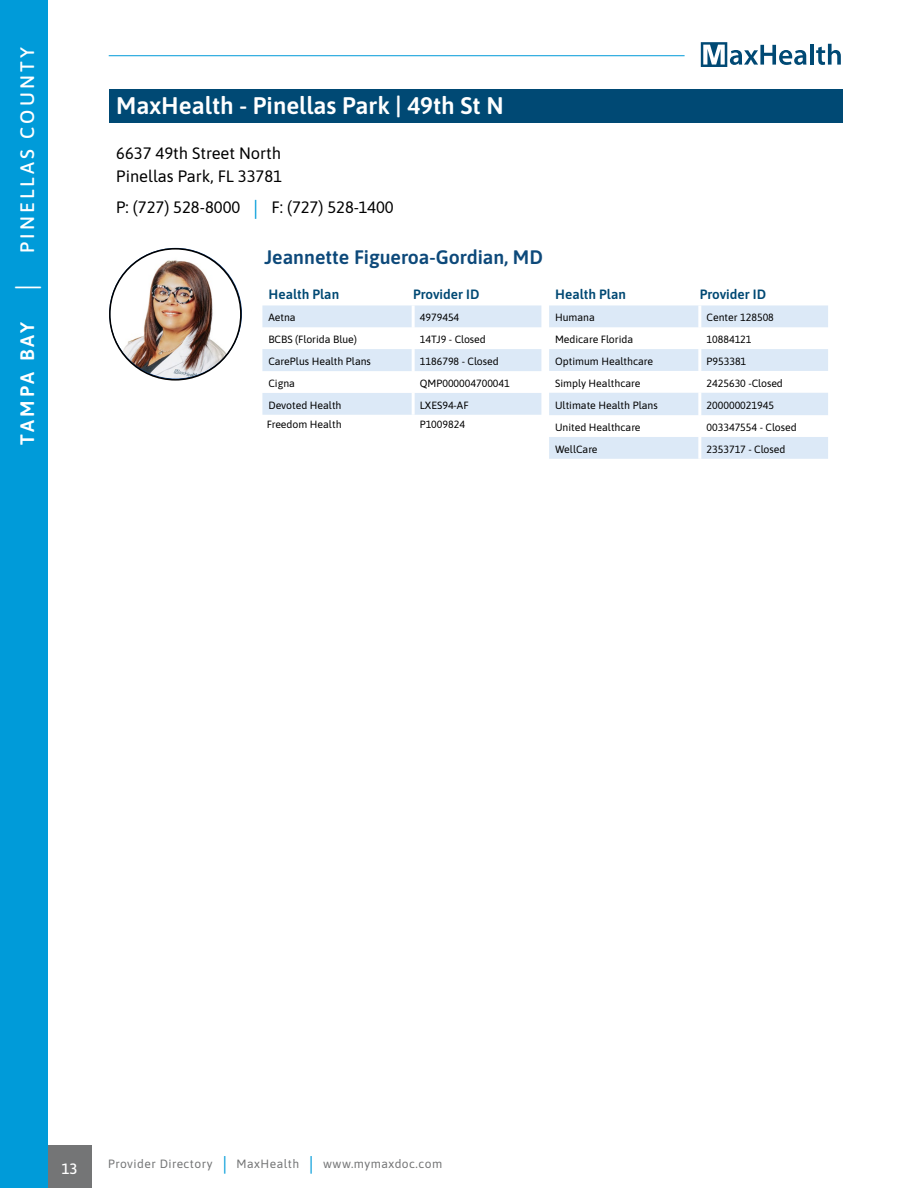
<style>
.page{position:relative;width:918px;height:1188px;background:#fff}
.page>*{position:absolute;margin:0;border:0;box-sizing:border-box;transform-origin:0 0}
.t1{font:600 24px "Asap";color:#fff}
.t2{font:600 19.5px "Asap";color:#0d497a}
.t3{font:500 19.5px "Asap";letter-spacing:.16em;color:#fff}
.t4{font:16.5px/22.5px "Asap";color:#000}
.t5{font:500 15px "Asap";color:#fff}
.t6{font:600 13.5px "Asap";color:#004974}
.t7{font:12px "Asap";letter-spacing:.04em;color:#747576}
.t8{font:10.5px "Asap";color:#000}
.s1{font-weight:600}
.s2{font-weight:400;font-size:28.5px}
.s3{font-size:21px;color:#009bd9}
.s4{font-size:19.5px;color:#009bd9}
</style>
<div class="page">
<div style="left:109px;top:89px;width:733px;height:33px;background:#004974"></div>
<div style="left:47px;top:1145px;width:45px;height:43px;background:#747576"></div>
<div style="left:0;top:0;width:48px;height:1188px;background:#009bd9"></div>
<hr style="left:109px;top:55px;width:576px;height:1px;background:#009bd9">
<hr style="left:810px;top:44px;width:4px;height:21px;background:#004974">
<svg style="left:816px;top:44px;width:25px;height:21px"></svg>
<svg style="left:701px;top:42px;width:105px;height:25px"></svg>
<img style="left:110px;top:248px;width:131px;height:130px">
<svg style="left:262px;top:305px;width:279px;height:110px"></svg>
<hr style="left:412px;top:305px;width:3px;height:22px;background:#fff">
<hr style="left:412px;top:327px;width:3px;height:22px;background:#fff">
<hr style="left:412px;top:349px;width:3px;height:22px;background:#fff">
<hr style="left:412px;top:371px;width:3px;height:22px;background:#fff">
<hr style="left:412px;top:393px;width:3px;height:22px;background:#fff">
<svg style="left:549px;top:305px;width:279px;height:154px"></svg>
<hr style="left:698px;top:305px;width:3px;height:22px;background:#fff">
<hr style="left:698px;top:327px;width:3px;height:22px;background:#fff">
<hr style="left:698px;top:349px;width:3px;height:22px;background:#fff">
<hr style="left:698px;top:371px;width:3px;height:22px;background:#fff">
<hr style="left:698px;top:393px;width:3px;height:22px;background:#fff">
<hr style="left:698px;top:415px;width:3px;height:22px;background:#fff">
<hr style="left:698px;top:437px;width:3px;height:22px;background:#fff">
<h2 class="t3" style="left:14px;top:445px;width:399px;rotate:-90deg"><span class="s1">TAMPA BAY</span> <span class="s2">|</span> PINELLAS COUNTY</h2>
<h1 class="t1" style="left:116px;top:89px;width:389px">MaxHealth - Pinellas Park | 49th St N</h1>
<h3 class="t4" style="left:116px;top:141px;width:167px">6637 49th Street North<br>Pinellas Park, FL 33781</h3>
<h3 class="t4" style="left:116px;top:195px;width:279px">P: (727) 528-8000 <span class="s3">|</span> F: (727) 528-1400</h3>
<h2 class="t2" style="left:264px;top:244px;width:280px">Jeannette Figueroa-Gordian, MD</h2>
<p class="t6" style="left:269px;top:285px;width:72px">Health Plan</p>
<p class="t6" style="left:413px;top:285px;width:68px">Provider ID</p>
<p class="t8" style="left:268px;top:310px;width:29px">Aetna</p>
<p class="t8" style="left:420px;top:310px;width:41px">4979454</p>
<p class="t8" style="left:268px;top:332px;width:90px">BCBS (Florida Blue)</p>
<p class="t8" style="left:420px;top:332px;width:67px">14TJ9 - Closed</p>
<p class="t8" style="left:268px;top:354px;width:104px">CarePlus Health Plans</p>
<p class="t8" style="left:420px;top:354px;width:80px">1186798 - Closed</p>
<p class="t8" style="left:268px;top:376px;width:28px">Cigna</p>
<p class="t8" style="left:420px;top:376px;width:91px">QMP000004700041</p>
<p class="t8" style="left:268px;top:398px;width:75px">Devoted Health</p>
<p class="t8" style="left:420px;top:398px;width:50px">LXES94-AF</p>
<p class="t8" style="left:267px;top:417px;width:76px">Freedom Health</p>
<p class="t8" style="left:420px;top:417px;width:47px">P1009824</p>
<p class="t6" style="left:555px;top:285px;width:72px">Health Plan</p>
<p class="t6" style="left:700px;top:285px;width:68px">Provider ID</p>
<p class="t8" style="left:555px;top:310px;width:41px">Humana</p>
<p class="t8" style="left:707px;top:310px;width:69px">Center 128508</p>
<p class="t8" style="left:555px;top:332px;width:80px">Medicare Florida</p>
<p class="t8" style="left:707px;top:332px;width:46px">10884121</p>
<p class="t8" style="left:555px;top:354px;width:100px">Optimum Healthcare</p>
<p class="t8" style="left:707px;top:354px;width:41px">P953381</p>
<p class="t8" style="left:555px;top:376px;width:87px">Simply Healthcare</p>
<p class="t8" style="left:707px;top:376px;width:78px">2425630 -Closed</p>
<p class="t8" style="left:555px;top:398px;width:104px">Ultimate Health Plans</p>
<p class="t8" style="left:707px;top:398px;width:69px">200000021945</p>
<p class="t8" style="left:555px;top:420px;width:87px">United Healthcare</p>
<p class="t8" style="left:707px;top:420px;width:92px">003347554 - Closed</p>
<p class="t8" style="left:555px;top:442px;width:44px">WellCare</p>
<p class="t8" style="left:707px;top:442px;width:80px">2353717 - Closed</p>
<h3 class="t5" style="left:62px;top:1158px;width:18px">13</h3>
<p class="t7" style="left:108px;top:1155px;width:336px">Provider Directory <span class="s4">|</span> MaxHealth <span class="s4">|</span> www.mymaxdoc.com</p>
</div>
